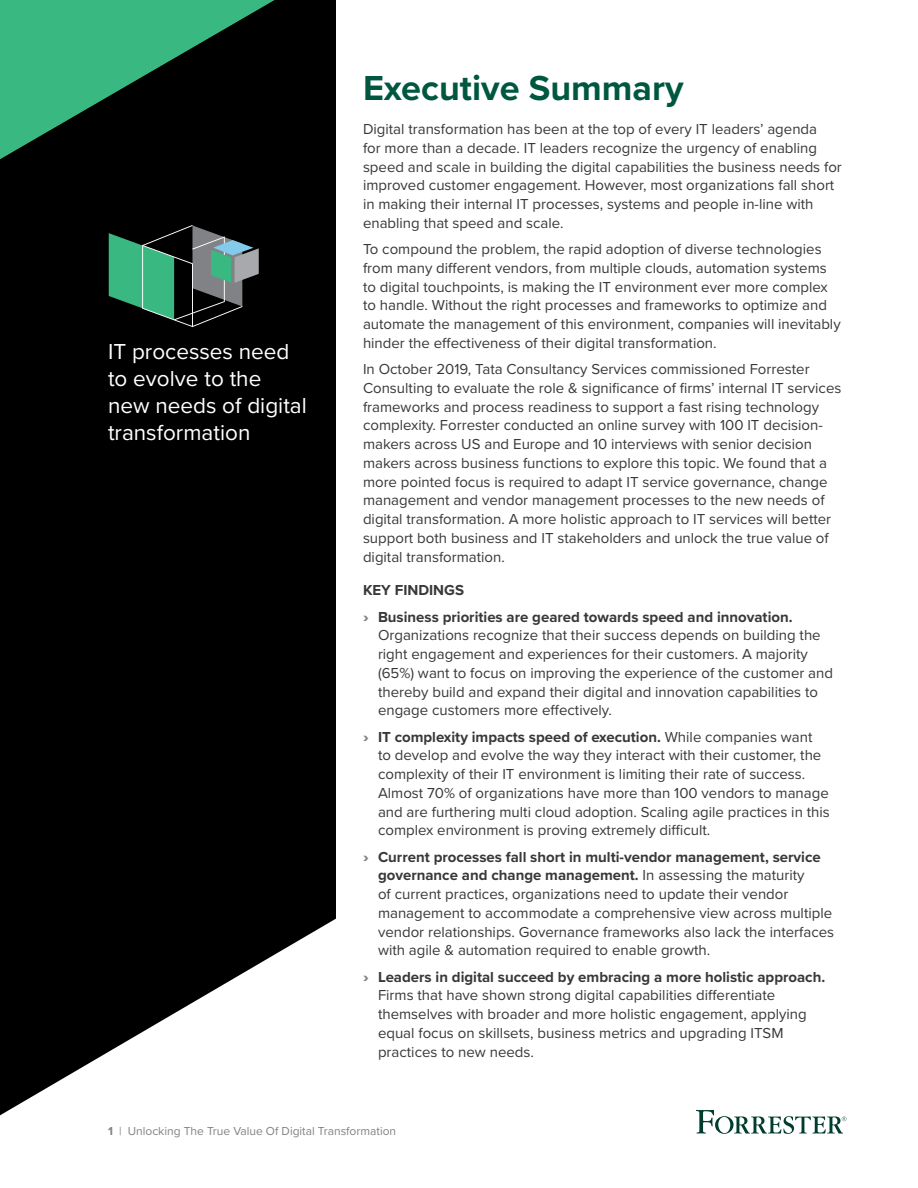
<style>
.page{position:relative;width:918px;height:1188px;background:#fff}
.page>*{position:absolute;margin:0;border:0;box-sizing:border-box;transform-origin:0 0}
.t1{font:700 36px "Proxima Nova";color:#005740}
.t2{font:22.5px/27px "Proxima Nova";color:#fff}
.t3{font:15px/18.8px "Proxima Nova";color:#383839}
.t4{font:700 15px/26.2px "Proxima Nova";color:#383839}
.t5{font:12px "Proxima Nova";color:#808285}
.s1{font-weight:900;color:#808285}
.s2{font-weight:700}
</style>
<div class="page">
<svg style="left:0;top:0;width:336px;height:1115px;background:#1a1a1a"></svg>
<svg style="left:0;top:0;width:274px;height:159px;background:#1c5c40"></svg>
<svg style="left:696px;top:1110px;width:150px;height:24px"></svg>
<svg style="left:109px;top:225px;width:150px;height:102px;background:#335a4b"></svg>
<h2 class="t2" style="left:108px;top:337px;width:200px">IT processes need to evolve to the new needs of digital transformation</h2>
<h1 class="t1" style="left:363px;top:62px;width:322px">Executive Summary</h1>
<p class="t3" style="left:363px;top:119px;width:480px">Digital transformation has been at the top of every IT leaders’ agenda<br>for more than a decade. IT leaders recognize the urgency of enabling speed and scale in building the digital capabilities the business needs for improved customer engagement. However, most organizations fall short in making their internal IT processes, systems and people in-line with enabling that speed and scale.</p>
<p class="t3" style="left:363px;top:239px;width:479px">To compound the problem, the rapid adoption of diverse technologies from many different vendors, from multiple clouds, automation systems to digital touchpoints, is making the IT environment ever more complex to handle. Without the right processes and frameworks to optimize and automate the management of this environment, companies will inevitably hinder the effectiveness of their digital transformation.</p>
<p class="t3" style="left:363px;top:359px;width:480px">In October 2019, Tata Consultancy Services commissioned Forrester Consulting to evaluate the role &amp; significance of firms’ internal IT services frameworks and process readiness to support a fast rising technology complexity. Forrester conducted an online survey with 100 IT decision&shy;makers across US and Europe and 10 interviews with senior decision makers across business functions to explore this topic. We found that a more pointed focus is required to adapt IT service governance, change management and vendor management processes to the new needs of digital transformation. A more holistic approach to IT services will better support both business and IT stakeholders and unlock the true value of digital transformation.</p>
<p class="t4" style="left:363px;top:577px;width:431px">KEY FINDINGS<br><span class="s1">›</span> Business priorities are geared towards speed and innovation.</p>
<p class="t3" style="left:378px;top:625px;width:457px">Organizations recognize that their success depends on building the right engagement and experiences for their customers. A majority (65%) want to focus on improving the experience of the customer and thereby build and expand their digital and innovation capabilities to engage customers more effectively.</p>
<p class="t3" style="left:378px;top:727px;width:453px;text-indent:-15px"><span class="s1">›</span> <span class="s2">IT complexity impacts speed of execution.</span> While companies want<br>to develop and evolve the way they interact with their customer, the complexity of their IT environment is limiting their rate of success.<br>Almost 70% of organizations have more than 100 vendors to manage and are furthering multi cloud adoption. Scaling agile practices in this complex environment is proving extremely difficult.</p>
<p class="t3" style="left:378px;top:847px;width:458px;text-indent:-15px"><span class="s1">›</span> <span class="s2">Current processes fall short in multi-vendor management, service governance and change management.</span> In assessing the maturity<br>of current practices, organizations need to update their vendor management to accommodate a comprehensive view across multiple vendor relationships. Governance frameworks also lack the interfaces with agile &amp; automation required to enable growth.</p>
<p class="t3" style="left:378px;top:967px;width:449px;text-indent:-15px"><span class="s1">›</span> <span class="s2">Leaders in digital succeed by embracing a more holistic approach.<br></span>Firms that have shown strong digital capabilities differentiate themselves with broader and more holistic engagement, applying equal focus on skillsets, business metrics and upgrading ITSM practices to new needs.</p>
<p class="t5" style="left:108px;top:1122px;width:290px"><span class="s2">1</span> | Unlocking The True Value Of Digital Transformation</p>
</div>
